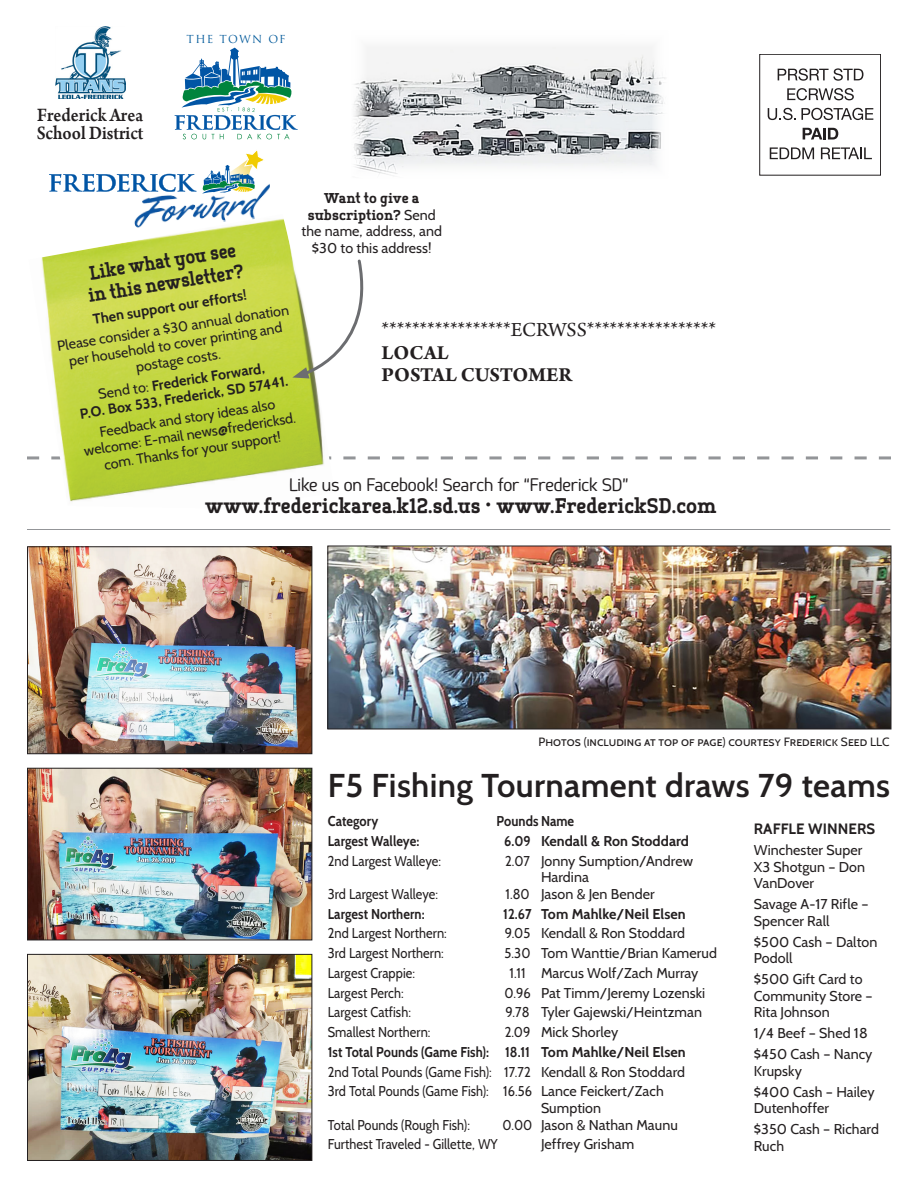
<style>
.page{position:relative;width:918px;height:1188px;background:#fff}
.page>*{position:absolute;margin:0;border:0;box-sizing:border-box;transform-origin:0 0}
.headline_-_standalon{font:600 33px "Cabin";letter-spacing:.01em;color:#231f20}
.t1{font:800 21px "Springsteel Serif";color:#231f20;scale:.96 1}
.t2{font:21px "Arno Pro";letter-spacing:-.01em;color:#231f20}
.t3{font:700 21px "Arno Pro";color:#231f20}
.t4{font:600 20.1px/18.6px "Arno Pro";color:#231f20;scale:.9 1}
.small_postit_head{font:800 19.5px/22px "Springsteel Serif";color:#231f20;scale:.91 1}
.t5{font:18px "Springsteel";color:#231f20}
.infobox_header{font:700 15px "Cabin";letter-spacing:.005em;color:#231f20}
.infobox{font:14.25px/16.5px "Cabin";color:#231f20}
.infobox-2{font:14.25px "Cabin";color:#231f20;scale:.9 1}
.cutline{font:14.25px/16.5px "Cabin";color:#231f20;text-align:center}
.infobox-3{font:700 14.25px "Cabin";letter-spacing:.005em;color:#231f20;scale:.9 1}
.cutline-2{font:700 14.25px/16.5px "Cabin";color:#231f20;text-align:center}
.infobox-4{font:700 14.25px "Cabin";letter-spacing:.005em;color:#231f20}
.photo_credit{font:12px "Cabin";letter-spacing:.005em;color:#231f20}
.t6{font:10.8px "Trajan Pro";letter-spacing:.115em;color:#00599a}
.s1{font-family:"Springsteel Serif";font-weight:800}
.s2{font-weight:400}
.s3{font-family:"Springsteel";font-weight:400;font-size:28.5px}
</style>
<div class="page">
<svg style="left:778px;top:68px;width:85px;height:13px"></svg>
<svg style="left:787px;top:88px;width:67px;height:12px"></svg>
<svg style="left:768px;top:108px;width:105px;height:12px"></svg>
<svg style="left:803px;top:128px;width:35px;height:12px"></svg>
<svg style="left:770px;top:147px;width:44px;height:12px"></svg>
<svg style="left:821px;top:147px;width:51px;height:12px"></svg>
<div style="left:759px;top:54px;width:122px;height:122px;border:1px solid #231f20"></div>
<hr style="left:27px;top:529px;width:863px;height:1px;background:#939598">
<svg style="left:27px;top:456px;width:864px;height:3px"></svg>
<img style="left:29px;top:218px;width:306px;height:284px">
<img style="left:55px;top:27px;width:70px;height:71px">
<img style="left:130px;top:184px;width:140px;height:46px">
<svg style="left:49px;top:150px;width:217px;height:44px"></svg>
<svg style="left:175px;top:48px;width:123px;height:91px"></svg>
<svg style="left:292px;top:258px;width:72px;height:121px"></svg>
<img style="left:29px;top:548px;width:281px;height:204px">
<div style="left:27px;top:546px;width:285px;height:208px;border:1px solid #231f20"></div>
<img style="left:29px;top:956px;width:281px;height:203px">
<div style="left:27px;top:954px;width:285px;height:207px;border:1px solid #231f20"></div>
<img style="left:29px;top:770px;width:281px;height:168px">
<div style="left:27px;top:768px;width:285px;height:172px;border:1px solid #231f20"></div>
<img style="left:354px;top:47px;width:311px;height:129px">
<img style="left:329px;top:548px;width:560px;height:179px">
<div style="left:327px;top:546px;width:564px;height:183px;border:1px solid #231f20"></div>
<p class="t4" style="left:37px;top:106px;width:120px">Frederick Area<br>School District</p>
<p class="t6" style="left:187px;top:32px;width:100px">THE TOWN OF</p>
<p class="infobox" style="left:301px;top:190px;width:142px;text-align:center"><span class="s1">Want to give a subscription?</span> Send the name, address, and $30 to this address!</p>
<p class="small_postit_head" style="left:83px;top:262px;width:174px;rotate:-9deg">Like what you see in this newsletter?</p>
<p class="cutline-2" style="left:92px;top:311px;width:157px;rotate:-9deg">Then support our efforts!</p>
<p class="cutline" style="left:56px;top:338px;width:237px;rotate:-9deg">Please considera $30 annualdonation perhousehold to coverprinting and postage costs.</p>
<p class="t2" style="left:382px;top:318px;width:336px">*****************ECRWSS*****************</p>
<p class="t3" style="left:382px;top:340px;width:69px">LOCAL</p>
<p class="t3" style="left:382px;top:363px;width:192px">POSTAL CUSTOMER</p>
<p class="cutline-2" style="left:76px;top:389px;width:212px;rotate:-9deg"><span class="s2">Send to:</span> Frederick Forward,<br>P.O. Box 533, Frederick, SD 57441.</p>
<p class="cutline" style="left:80px;top:427px;width:216px;rotate:-9deg">Feedback and story ideas also welcom e: E-m ailnews@fredericksd. com . Thanks foryoursupport!</p>
<p class="t5" style="left:289px;top:474px;width:341px">Like us on Facebook! Search for “Frederick SD”</p>
<p class="t1" style="left:205px;top:492px;width:534px">www.frederickarea.k12.sd.us <span class="s3">•</span> www.FrederickSD.com</p>
<p class="photo_credit" style="left:539px;top:734px;width:352px">Photos (including at top of page) courtesy Frederick Seed LLC</p>
<p class="headline_-_standalon" style="left:328px;top:766px;width:564px">F5 Fishing Tournament draws 79 teams</p>
<p class="infobox-3" style="left:328px;top:813px;width:58px">Category</p>
<p class="infobox-3" style="left:497px;top:813px;width:88px">Pounds Name</p>
<p class="infobox-3" style="left:328px;top:832px;width:103px">Largest Walleye:</p>
<p class="infobox-3" style="left:504px;top:832px;width:31px">6.09</p>
<p class="infobox-4" style="left:541px;top:832px;width:150px">Kendall &amp; Ron Stoddard</p>
<p class="infobox-2" style="left:328px;top:852px;width:127px">2nd Largest Walleye:</p>
<p class="infobox-2" style="left:505px;top:852px;width:29px">2.07</p>
<p class="infobox" style="left:541px;top:852px;width:154px">Jonny Sumption/Andrew<br>Hardina</p>
<p class="infobox-2" style="left:328px;top:885px;width:124px">3rd Largest Walleye:</p>
<p class="infobox-2" style="left:505px;top:885px;width:29px">1.80</p>
<p class="infobox" style="left:541px;top:886px;width:115px">Jason &amp; Jen Bender</p>
<p class="infobox-3" style="left:328px;top:905px;width:109px">Largest Northern:</p>
<p class="infobox-3" style="left:503px;top:905px;width:33px">12.67</p>
<p class="infobox-4" style="left:541px;top:905px;width:146px">Tom Mahlke/Neil Elsen</p>
<p class="infobox-2" style="left:328px;top:925px;width:134px">2nd Largest Northern:</p>
<p class="infobox-2" style="left:505px;top:925px;width:30px">9.05</p>
<p class="infobox" style="left:541px;top:925px;width:146px">Kendall &amp; Ron Stoddard</p>
<p class="infobox-2" style="left:328px;top:944px;width:131px">3rd Largest Northern:</p>
<p class="infobox-2" style="left:505px;top:944px;width:30px">5.30</p>
<p class="infobox" style="left:541px;top:945px;width:178px">Tom Wanttie/Brian Kamerud</p>
<p class="infobox-2" style="left:328px;top:964px;width:98px">Largest Crappie:</p>
<p class="infobox-2" style="left:509px;top:964px;width:20px">1.11</p>
<p class="infobox" style="left:541px;top:965px;width:159px">Marcus Wolf/Zach Murray</p>
<p class="infobox-2" style="left:328px;top:984px;width:86px">Largest Perch:</p>
<p class="infobox-2" style="left:504px;top:984px;width:31px">0.96</p>
<p class="infobox" style="left:541px;top:984px;width:166px">Pat Timm/Jeremy Lozenski</p>
<p class="infobox-2" style="left:328px;top:1004px;width:94px">Largest Catfish:</p>
<p class="infobox-2" style="left:506px;top:1004px;width:28px">9.78</p>
<p class="infobox" style="left:541px;top:1004px;width:162px">Tyler Gajewski/Heintzman</p>
<p class="infobox-2" style="left:328px;top:1023px;width:116px">Smallest Northern:</p>
<p class="infobox-2" style="left:505px;top:1023px;width:30px">2.09</p>
<p class="infobox" style="left:541px;top:1024px;width:79px">Mick Shorley</p>
<p class="infobox-3" style="left:328px;top:1043px;width:181px">1st Total Pounds (Game Fish):</p>
<p class="infobox-3" style="left:505px;top:1043px;width:29px">18.11</p>
<p class="infobox-4" style="left:541px;top:1043px;width:146px">Tom Mahlke/Neil Elsen</p>
<p class="infobox-2" style="left:328px;top:1063px;width:184px">2nd Total Pounds (Game Fish):</p>
<p class="infobox-2" style="left:504px;top:1063px;width:31px">17.72</p>
<p class="infobox" style="left:541px;top:1063px;width:146px">Kendall &amp; Ron Stoddard</p>
<p class="infobox-2" style="left:328px;top:1083px;width:180px">3rd Total Pounds (Game Fish):</p>
<p class="infobox-2" style="left:503px;top:1083px;width:34px">16.56</p>
<p class="infobox" style="left:541px;top:1083px;width:124px">Lance Feickert/Zach<br>Sumption</p>
<p class="infobox-2" style="left:328px;top:1116px;width:159px">Total Pounds (Rough Fish):</p>
<p class="infobox-2" style="left:503px;top:1116px;width:35px">0.00</p>
<p class="infobox" style="left:541px;top:1116px;width:138px">Jason &amp; Nathan Maunu</p>
<p class="infobox-2" style="left:328px;top:1136px;width:190px">Furthest Traveled - Gillette, WY</p>
<p class="infobox" style="left:541px;top:1136px;width:95px">Jeffrey Grisham</p>
<p class="infobox_header" style="left:754px;top:820px;width:123px">RAFFLE WINNERS</p>
<p class="infobox" style="left:754px;top:842px;width:113px">Winchester Super<br>X3 Shotgun – Don<br>VanDover</p>
<p class="infobox" style="left:754px;top:896px;width:116px">Savage A-17 Rifle –<br>Spencer Rall</p>
<p class="infobox" style="left:754px;top:934px;width:125px">$500 Cash – Dalton<br>Podoll</p>
<p class="infobox" style="left:754px;top:971px;width:120px">$500 Gift Card to<br>Community Store –<br>Rita Johnson</p>
<p class="infobox" style="left:754px;top:1025px;width:115px">1/4 Beef – Shed 18</p>
<p class="infobox" style="left:754px;top:1046px;width:120px">$450 Cash – Nancy<br>Krupsky</p>
<p class="infobox" style="left:754px;top:1084px;width:122px">$400 Cash – Hailey<br>Dutenhoffer</p>
<p class="infobox" style="left:754px;top:1121px;width:127px">$350 Cash – Richard<br>Ruch</p>
</div>
